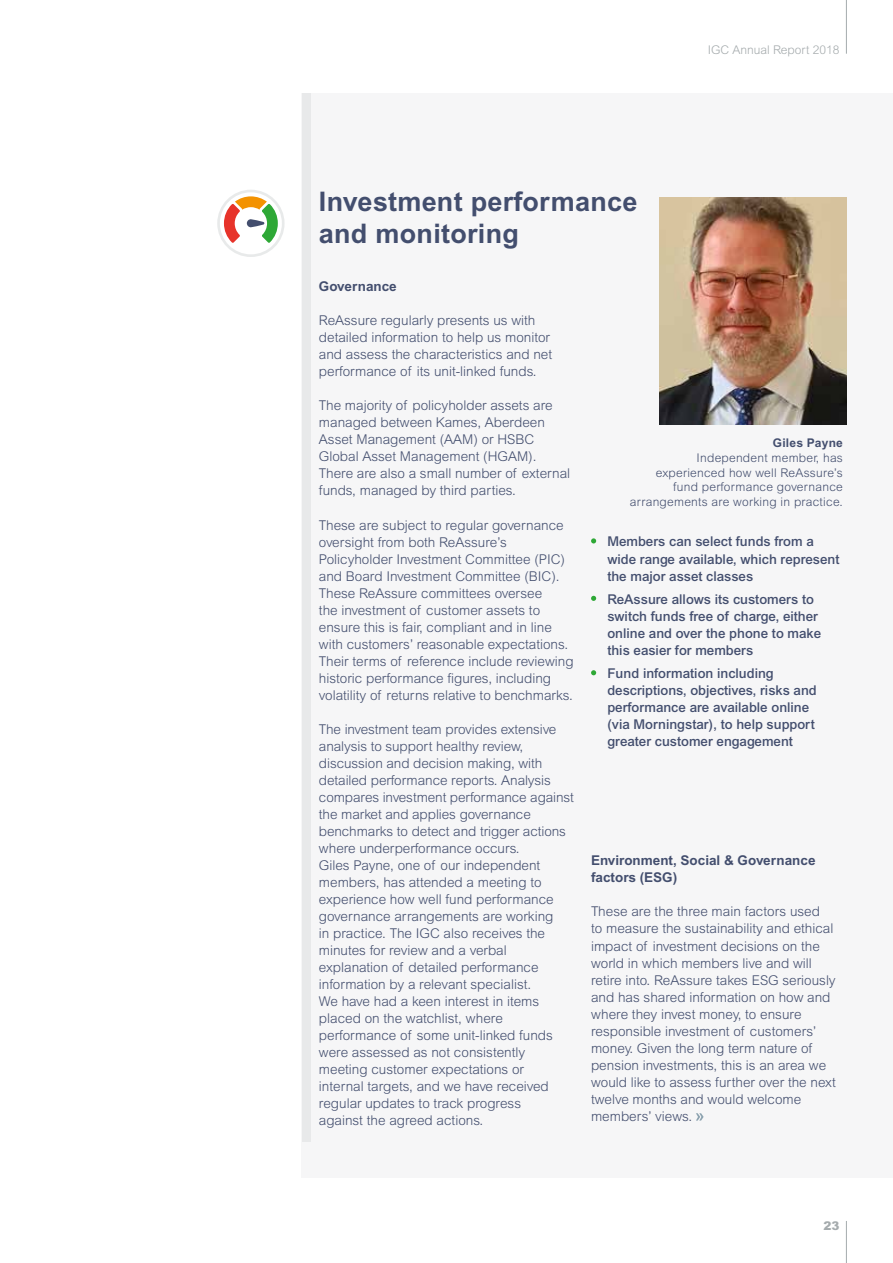
<style>
.page{position:relative;width:893px;height:1263px;background:#fff}
.page>*{position:absolute;margin:0;border:0;box-sizing:border-box;transform-origin:0 0}
.t1{font:700 27px/32px "Arial";letter-spacing:.01em;color:#434e6e}
.t2{font:300 13.5px/17px "Arial";color:#434e6e}
.t3{font:500 13.5px/17px "Arial";color:#434e6e}
.t4{font:700 13.5px/17px "Arial";color:#434e6e}
.t5{font:300 12px/14.9px "Arial";letter-spacing:.02em;color:#434e6e;text-align:right}
.t6{font:300 12px "Arial";color:#a5abad}
.t7{font:700 12px "Arial";letter-spacing:.02em;color:#434e6e}
.t8{font:900 12px "Arial";color:#a5abad}
</style>
<div class="page">
<div style="left:302px;top:94px;width:591px;height:1084px;background:#f6f6f7"></div>
<svg style="left:591px;top:538px;width:5px;height:5px"></svg>
<svg style="left:591px;top:596px;width:5px;height:5px"></svg>
<svg style="left:591px;top:670px;width:5px;height:5px"></svg>
<svg style="left:696px;top:1113px;width:8px;height:7px"></svg>
<div style="left:302px;top:94px;width:8px;height:1048px;background:#e8e9ea"></div>
<img style="left:659px;top:197px;width:188px;height:227px">
<svg style="left:217px;top:190px;width:68px;height:67px"></svg>
<hr style="left:846px;top:0;width:1px;height:54px;background:#a5abad">
<hr style="left:846px;top:1221px;width:1px;height:42px;background:#a5abad">
<h1 class="t1" style="left:319px;top:185px;width:320px">Investment performance and monitoring</h1>
<p class="t6" style="left:708px;top:43px;width:133px">IGC Annual Report 2018</p>
<p class="t4" style="left:319px;top:278px;width:79px">Governance</p>
<p class="t2" style="left:319px;top:312px;width:235px">ReAssure regularly presents us with detailed information to help us monitor and assess the characteristics and net performance of its unit-linked funds.</p>
<p class="t2" style="left:319px;top:397px;width:253px">The majority of policyholder assets are managed between Kames, Aberdeen Asset Management (AAM) or HSBC Global Asset Management (HGAM).<br>There are also a small number of external funds, managed by third parties.</p>
<p class="t2" style="left:319px;top:516px;width:256px">These are subject to regular governance oversight from both ReAssure’s Policyholder Investment Committee (PIC) and Board Investment Committee (BIC).<br>These ReAssure committees oversee<br>the investment of customer assets to ensure this is fair, compliant and in line with customers’ reasonable expectations.<br>Their terms of reference include reviewing historic performance figures, including volatility of returns relative to benchmarks.</p>
<p class="t2" style="left:319px;top:720px;width:257px">The investment team provides extensive analysis to support healthy review, discussion and decision making, with detailed performance reports. Analysis compares investment performance against the market and applies governance benchmarks to detect and trigger actions where underperformance occurs.<br>Giles Payne, one of our independent members, has attended a meeting to experience how well fund performance governance arrangements are working<br>in practice. The IGC also receives the minutes for review and a verbal explanation of detailed performance information by a relevant specialist.<br>We have had a keen interest in items placed on the watchlist, where performance of some unit-linked funds were assessed as not consistently meeting customer expectations or<br>internal targets, and we have received regular updates to track progress<br>against the agreed actions.</p>
<p class="t7" style="left:773px;top:435px;width:72px">Giles Payne</p>
<p class="t5" style="left:630px;top:450px;width:215px">Independent member, has experienced how well ReAssure’s fund performance governance arrangements are working in practice.</p>
<p class="t3" style="left:607px;top:533px;width:234px">Members can select funds from a wide range available, which represent the major asset classes</p>
<p class="t3" style="left:607px;top:590px;width:215px">ReAssure allows its customers to switch funds free of charge, either online and over the phone to make this easier for members</p>
<p class="t3" style="left:607px;top:665px;width:211px">Fund information including descriptions, objectives, risks and performance are available online (via Morningstar), to help support greater customer engagement</p>
<p class="t4" style="left:591px;top:852px;width:226px">Environment, Social &amp; Governance factors (ESG)</p>
<p class="t2" style="left:591px;top:903px;width:246px">These are the three main factors used<br>to measure the sustainability and ethical impact of investment decisions on the world in which members live and will retire into. ReAssure takes ESG seriously and has shared information on how and where they invest money, to ensure responsible investment of customers’ money. Given the long term nature of pension investments, this is an area we would like to assess further over the next twelve months and would welcome members’ views.</p>
<p class="t8" style="left:824px;top:1218px;width:18px">23</p>
</div>
